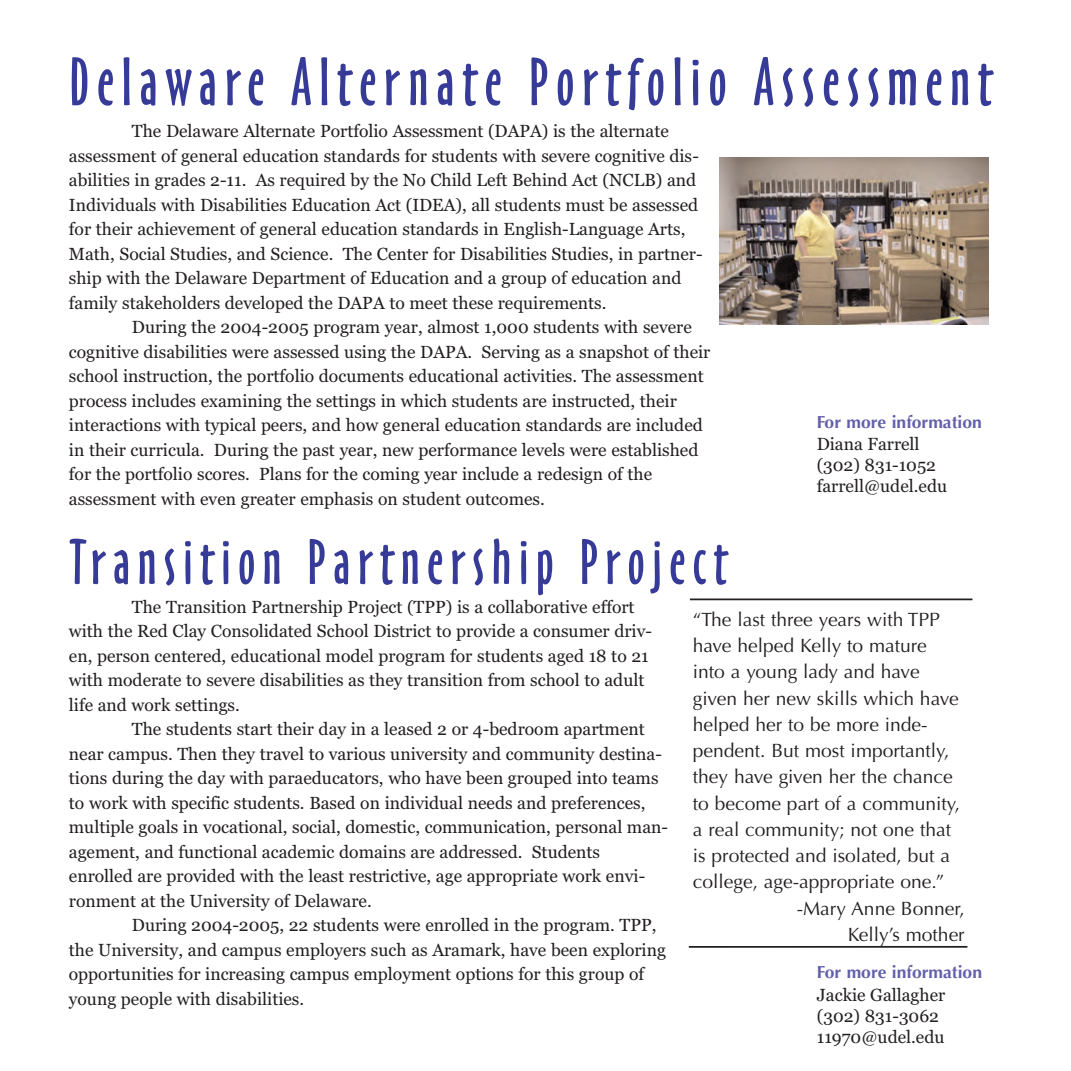
<style>
.page{position:relative;width:1071px;height:1071px;background:#fff}
.page>*{position:absolute;margin:0;border:0;box-sizing:border-box;transform-origin:0 0}
.t1{font:63px "Oz Handicraft BT";letter-spacing:.125em;color:#373b98}
.t2{font:59.5px "Oz Handicraft BT";letter-spacing:.125em;color:#373b98}
.t3{font:19.25px "Optima";color:#231f20}
.t4{font:17.5px/24.5px "Georgia";color:#231f20}
.t5{font:700 17.5px "Optima";color:#6260ab}
</style>
<div class="page">
<img style="left:719px;top:158px;width:269px;height:166px">
<hr style="left:690px;top:599px;width:282px;height:1px;background:#231f20">
<hr style="left:689px;top:946px;width:278px;height:2px;background:#231f20">
<h1 class="t1" style="left:69px;top:46px;width:925px">Delaware Alternate Portfolio Assessment</h1>
<p class="t4" style="left:69px;top:119px;width:635px;text-indent:63px">The Delaware Alternate Portfolio Assessment (DAPA) is the alternate assessment of general education standards for students with severe cognitive dis&shy;abilities in grades 2-11. As required by the No Child Left Behind Act (NCLB) and Individuals with Disabilities Education Act (IDEA), all students must be assessed for their achievement of general education standards in English-Language Arts, Math, Social Studies, and Science. The Center for Disabilities Studies, in partner&shy;ship with the Delaware Department of Education and a group of education and family stakeholders developed the DAPA to meet these requirements.</p>
<p class="t4" style="left:69px;top:315px;width:643px;text-indent:63px">During the 2004-2005 program year, almost 1,000 students with severe cognitive disabilities were assessed using the DAPA. Serving as a snapshot of their school instruction, the portfolio documents educational activities. The assessment process includes examining the settings in which students are instructed, their interactions with typical peers, and how general education standards are included in their curricula. During the past year, new performance levels were established for the portfolio scores. Plans for the coming year include a redesign of the assessment with even greater emphasis on student outcomes.</p>
<h2 class="t2" style="left:69px;top:528px;width:660px">Transition Partnership Project</h2>
<p class="t5" style="left:817px;top:412px;width:167px">For more information</p>
<p class="t4" style="left:817px;top:434px;width:132px;line-height:21px">Diana Farrell (302) 831-1052 farrell@udel.edu</p>
<p class="t4" style="left:69px;top:595px;width:585px;text-indent:63px">The Transition Partnership Project (TPP) is a collaborative effort with the Red Clay Consolidated School District to provide a consumer driv&shy;en, person centered, educational model program for students aged 18 to 21 with moderate to severe disabilities as they transition from school to adult life and work settings.</p>
<p class="t4" style="left:69px;top:717px;width:601px;text-indent:63px">The students start their day in a leased 2 or 4-bedroom apartment near campus. Then they travel to various university and community destina&shy;tions during the day with paraeducators, who have been grouped into teams to work with specific students. Based on individual needs and preferences, multiple goals in vocational, social, domestic, communication, personal man&shy;agement, and functional academic domains are addressed. Students enrolled are provided with the least restrictive, age appropriate work envi&shy;ronment at the University of Delaware.</p>
<p class="t4" style="left:69px;top:913px;width:599px;text-indent:63px">During 2004-2005, 22 students were enrolled in the program. TPP, the University, and campus employers such as Aramark, have been exploring opportunities for increasing campus employment options for this group of young people with disabilities.</p>
<p class="t3" style="left:693px;top:608px;width:249px">“The last three years with TPP</p>
<p class="t3" style="left:693px;top:634px;width:236px">have helped Kelly to mature</p>
<p class="t3" style="left:693px;top:661px;width:228px">into a young lady and have</p>
<p class="t3" style="left:693px;top:687px;width:267px">given her new skills which have</p>
<p class="t3" style="left:693px;top:713px;width:236px">helped her to be more inde-</p>
<p class="t3" style="left:693px;top:739px;width:258px">pendent. But most importantly,</p>
<p class="t3" style="left:693px;top:766px;width:261px">they have given her the chance</p>
<p class="t3" style="left:693px;top:792px;width:269px">to become part of a community,</p>
<p class="t3" style="left:693px;top:818px;width:260px">a real community; not one that</p>
<p class="t3" style="left:693px;top:844px;width:259px">is protected and isolated, but a</p>
<p class="t3" style="left:693px;top:871px;width:253px">college, age-appropriate one.”</p>
<p class="t3" style="left:797px;top:897px;width:169px">-Mary Anne Bonner,</p>
<p class="t3" style="left:848px;top:923px;width:119px">Kelly’s mother</p>
<p class="t5" style="left:817px;top:962px;width:167px">For more information</p>
<p class="t4" style="left:817px;top:984px;width:130px;line-height:21px">Jackie Gallagher (302) 831-3062<br>11970@udel.edu</p>
</div>
